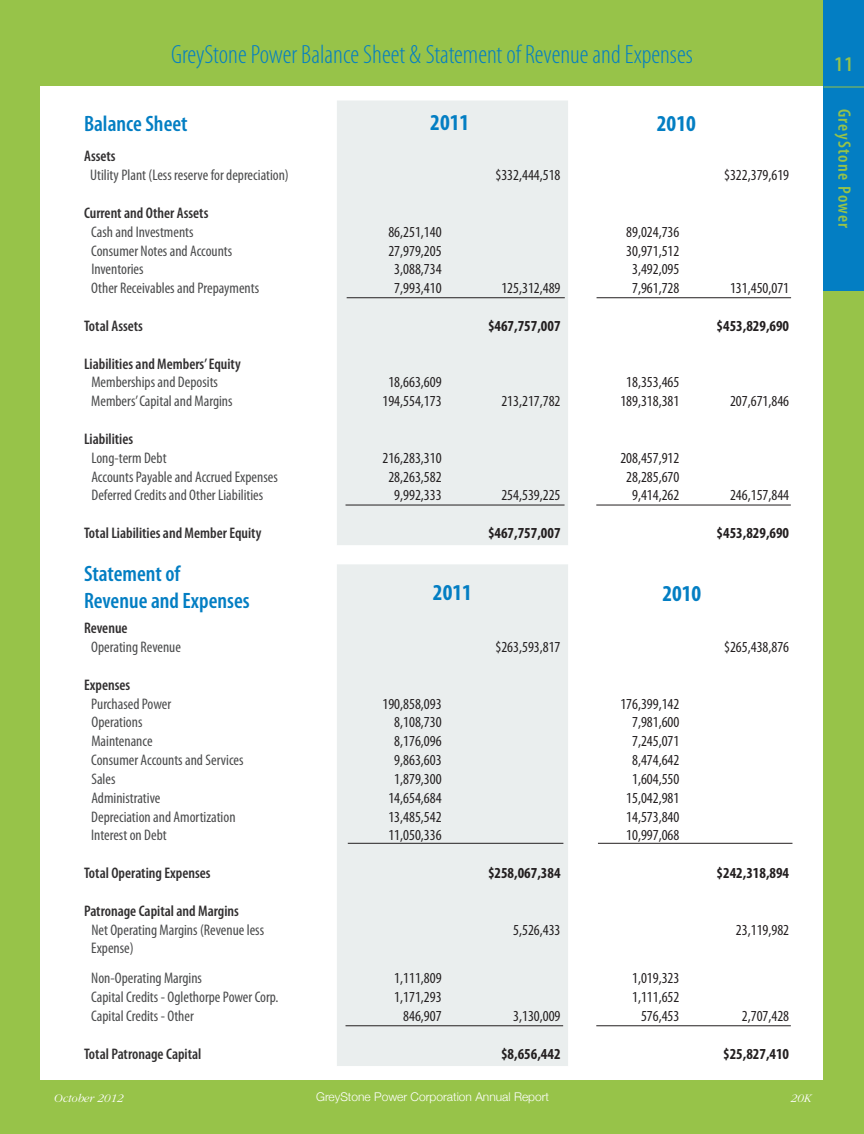
<style>
.page{position:relative;width:864px;height:1134px;background:#97c349}
.page>*{position:absolute;margin:0;border:0;box-sizing:border-box;transform-origin:0 0}
.t1{font:300 condensed 26.4px "Myriad Pro";color:#037ec3}
.t2{font:700 condensed 22.8px "Myriad Pro";color:#037ec3}
.t3{font:600 condensed 22.35px/26.8px "Myriad Pro";color:#037ec3}
.t4{font:600 condensed 21px "Myriad Pro";color:#97c349}
.t5{font:600 condensed 18px "Myriad Pro";letter-spacing:.07em;color:#97c349}
.t6{font:condensed 15.3px "Myriad Pro";color:#231f20}
.t7{font:condensed 15.3px/18.5px "Myriad Pro";color:#4b4c4d}
.t8{font:600 condensed 15.3px "Myriad Pro";color:#312f30}
.t9{font:700 condensed 15.3px "Myriad Pro";color:#231f20}
.t10{font:300 12px "Helvetica Neue";color:#fff}
.t11{font:italic 300 12px "Garamond";color:#fff}
</style>
<div class="page">
<div style="left:40px;top:87px;width:784px;height:993px;background:#fff"></div>
<div style="left:337px;top:100px;width:231px;height:966px;background:#eaeeee"></div>
<svg style="left:337px;top:545px;width:231px;height:19px"></svg>
<hr style="left:347px;top:297px;width:218px;height:1px;background:#231f20">
<hr style="left:597px;top:297px;width:194px;height:1px;background:#231f20">
<hr style="left:346px;top:505px;width:219px;height:1px;background:#231f20">
<hr style="left:596px;top:505px;width:195px;height:1px;background:#231f20">
<hr style="left:348px;top:843px;width:215px;height:1px;background:#231f20">
<hr style="left:598px;top:843px;width:194px;height:1px;background:#231f20">
<hr style="left:346px;top:1026px;width:217px;height:1px;background:#231f20">
<hr style="left:596px;top:1026px;width:195px;height:1px;background:#231f20">
<div style="left:824px;top:0;width:40px;height:291px;background:#037ec3"></div>
<hr style="left:824px;top:87px;width:40px;height:1px;background:#97c349">
<p class="t1" style="left:171px;top:41px;width:523px">GreyStone Power Balance Sheet &amp; Statement of Revenue and Expenses</p>
<p class="t2" style="left:430px;top:108px;width:40px">2011</p>
<p class="t2" style="left:657px;top:109px;width:40px">2010</p>
<p class="t3" style="left:84px;top:111px;width:105px">Balance Sheet</p>
<p class="t8" style="left:84px;top:148px;width:33px">Assets</p>
<p class="t7" style="left:90px;top:166px;width:200px">Utility Plant (Less reserve for depreciation)</p>
<p class="t6" style="left:496px;top:166px;width:67px">$332,444,518</p>
<p class="t6" style="left:724px;top:166px;width:67px">$322,379,619</p>
<p class="t8" style="left:84px;top:204px;width:126px">Current and Other Assets</p>
<p class="t7" style="left:91px;top:222px;width:104px">Cash and Investments</p>
<p class="t6" style="left:388px;top:222px;width:55px">86,251,140</p>
<p class="t6" style="left:626px;top:222px;width:55px">89,024,736</p>
<p class="t7" style="left:91px;top:241px;width:142px">Consumer Notes and Accounts</p>
<p class="t6" style="left:388px;top:241px;width:55px">27,979,205</p>
<p class="t6" style="left:626px;top:241px;width:55px">30,971,512</p>
<p class="t7" style="left:91px;top:260px;width:54px">Inventories</p>
<p class="t6" style="left:394px;top:260px;width:49px">3,088,734</p>
<p class="t6" style="left:632px;top:260px;width:49px">3,492,095</p>
<p class="t7" style="left:91px;top:279px;width:169px">Other Receivables and Prepayments</p>
<p class="t6" style="left:394px;top:279px;width:49px">7,993,410</p>
<p class="t6" style="left:501px;top:279px;width:61px">125,312,489</p>
<p class="t6" style="left:632px;top:279px;width:49px">7,961,728</p>
<p class="t6" style="left:730px;top:279px;width:61px">131,450,071</p>
<p class="t8" style="left:84px;top:317px;width:60px">Total Assets</p>
<p class="t9" style="left:488px;top:316px;width:74px">$467,757,007</p>
<p class="t9" style="left:717px;top:316px;width:74px">$453,829,690</p>
<p class="t8" style="left:84px;top:355px;width:158px">Liabilities and Members’ Equity</p>
<p class="t7" style="left:91px;top:373px;width:128px">Memberships and Deposits</p>
<p class="t6" style="left:388px;top:373px;width:55px">18,663,609</p>
<p class="t6" style="left:626px;top:373px;width:55px">18,353,465</p>
<p class="t7" style="left:91px;top:392px;width:143px">Members’ Capital and Margins</p>
<p class="t6" style="left:382px;top:392px;width:61px">194,554,173</p>
<p class="t6" style="left:501px;top:392px;width:61px">213,217,782</p>
<p class="t6" style="left:620px;top:392px;width:61px">189,318,381</p>
<p class="t6" style="left:730px;top:392px;width:61px">207,671,846</p>
<p class="t8" style="left:84px;top:430px;width:51px">Liabilities</p>
<p class="t7" style="left:91px;top:448px;width:77px">Long-term Debt</p>
<p class="t6" style="left:382px;top:448px;width:61px">216,283,310</p>
<p class="t6" style="left:620px;top:448px;width:61px">208,457,912</p>
<p class="t7" style="left:91px;top:467px;width:188px">Accounts Payable and Accrued Expenses</p>
<p class="t6" style="left:388px;top:467px;width:55px">28,263,582</p>
<p class="t6" style="left:626px;top:467px;width:55px">28,285,670</p>
<p class="t7" style="left:91px;top:486px;width:173px">Deferred Credits and Other Liabilities</p>
<p class="t6" style="left:394px;top:486px;width:49px">9,992,333</p>
<p class="t6" style="left:501px;top:486px;width:61px">254,539,225</p>
<p class="t6" style="left:632px;top:486px;width:49px">9,414,262</p>
<p class="t6" style="left:730px;top:486px;width:61px">246,157,844</p>
<p class="t8" style="left:84px;top:525px;width:179px">Total Liabilities and Member Equity</p>
<p class="t9" style="left:488px;top:523px;width:74px">$467,757,007</p>
<p class="t9" style="left:717px;top:523px;width:74px">$453,829,690</p>
<p class="t3" style="left:84px;top:561px;width:167px">Statement of<br>Revenue and Expenses</p>
<p class="t8" style="left:84px;top:620px;width:45px">Revenue</p>
<p class="t7" style="left:91px;top:638px;width:91px">Operating Revenue</p>
<p class="t6" style="left:496px;top:638px;width:67px">$263,593,817</p>
<p class="t6" style="left:724px;top:638px;width:67px">$265,438,876</p>
<p class="t8" style="left:84px;top:676px;width:48px">Expenses</p>
<p class="t7" style="left:91px;top:694px;width:82px">Purchased Power</p>
<p class="t6" style="left:382px;top:694px;width:61px">190,858,093</p>
<p class="t6" style="left:620px;top:694px;width:61px">176,399,142</p>
<p class="t7" style="left:91px;top:713px;width:53px">Operations</p>
<p class="t6" style="left:394px;top:713px;width:49px">8,108,730</p>
<p class="t6" style="left:632px;top:713px;width:49px">7,981,600</p>
<p class="t7" style="left:91px;top:732px;width:63px">Maintenance</p>
<p class="t6" style="left:394px;top:732px;width:49px">8,176,096</p>
<p class="t6" style="left:632px;top:732px;width:49px">7,245,071</p>
<p class="t7" style="left:91px;top:751px;width:154px">Consumer Accounts and Services</p>
<p class="t6" style="left:394px;top:751px;width:49px">9,863,603</p>
<p class="t6" style="left:632px;top:751px;width:49px">8,474,642</p>
<p class="t7" style="left:91px;top:769px;width:26px">Sales</p>
<p class="t6" style="left:394px;top:770px;width:49px">1,879,300</p>
<p class="t6" style="left:632px;top:770px;width:49px">1,604,550</p>
<p class="t7" style="left:91px;top:788px;width:70px">Administrative</p>
<p class="t6" style="left:388px;top:788px;width:55px">14,654,684</p>
<p class="t6" style="left:626px;top:788px;width:55px">15,042,981</p>
<p class="t7" style="left:91px;top:807px;width:146px">Depreciation and Amortization</p>
<p class="t6" style="left:388px;top:807px;width:55px">13,485,542</p>
<p class="t6" style="left:626px;top:807px;width:55px">14,573,840</p>
<p class="t7" style="left:91px;top:826px;width:77px">Interest on Debt</p>
<p class="t6" style="left:388px;top:826px;width:55px">11,050,336</p>
<p class="t6" style="left:626px;top:826px;width:55px">10,997,068</p>
<p class="t8" style="left:84px;top:865px;width:128px">Total Operating Expenses</p>
<p class="t9" style="left:488px;top:863px;width:74px">$258,067,384</p>
<p class="t9" style="left:717px;top:863px;width:74px">$242,318,894</p>
<p class="t8" style="left:84px;top:902px;width:156px">Patronage Capital and Margins</p>
<p class="t7" style="left:91px;top:920px;width:174px">Net Operating Margins (Revenue less<br>Expense)</p>
<p class="t6" style="left:513px;top:920px;width:49px">5,526,433</p>
<p class="t6" style="left:736px;top:920px;width:55px">23,119,982</p>
<p class="t7" style="left:91px;top:969px;width:112px">Non-Operating Margins</p>
<p class="t6" style="left:394px;top:969px;width:49px">1,111,809</p>
<p class="t6" style="left:632px;top:969px;width:49px">1,019,323</p>
<p class="t7" style="left:91px;top:988px;width:189px">Capital Credits - Oglethorpe Power Corp.</p>
<p class="t6" style="left:394px;top:988px;width:49px">1,171,293</p>
<p class="t6" style="left:632px;top:988px;width:49px">1,111,652</p>
<p class="t7" style="left:91px;top:1007px;width:104px">Capital Credits - Other</p>
<p class="t6" style="left:403px;top:1007px;width:40px">846,907</p>
<p class="t6" style="left:513px;top:1007px;width:49px">3,130,009</p>
<p class="t6" style="left:641px;top:1007px;width:40px">576,453</p>
<p class="t6" style="left:742px;top:1007px;width:49px">2,707,428</p>
<p class="t8" style="left:84px;top:1045px;width:119px">Total Patronage Capital</p>
<p class="t9" style="left:501px;top:1044px;width:61px">$8,656,442</p>
<p class="t9" style="left:723px;top:1044px;width:67px">$25,827,410</p>
<p class="t2" style="left:433px;top:579px;width:40px">2011</p>
<p class="t2" style="left:662px;top:579px;width:40px">2010</p>
<p class="t11" style="left:54px;top:1092px;width:71px">October 2012</p>
<p class="t10" style="left:316px;top:1089px;width:234px">GreyStone Power Corporation Annual Report</p>
<p class="t11" style="left:791px;top:1092px;width:22px">20K</p>
<p class="t4" style="left:834px;top:52px;width:20px">11</p>
<p class="t5" style="left:854px;top:109px;width:121px;rotate:90deg">GreyStone Power</p>
</div>
